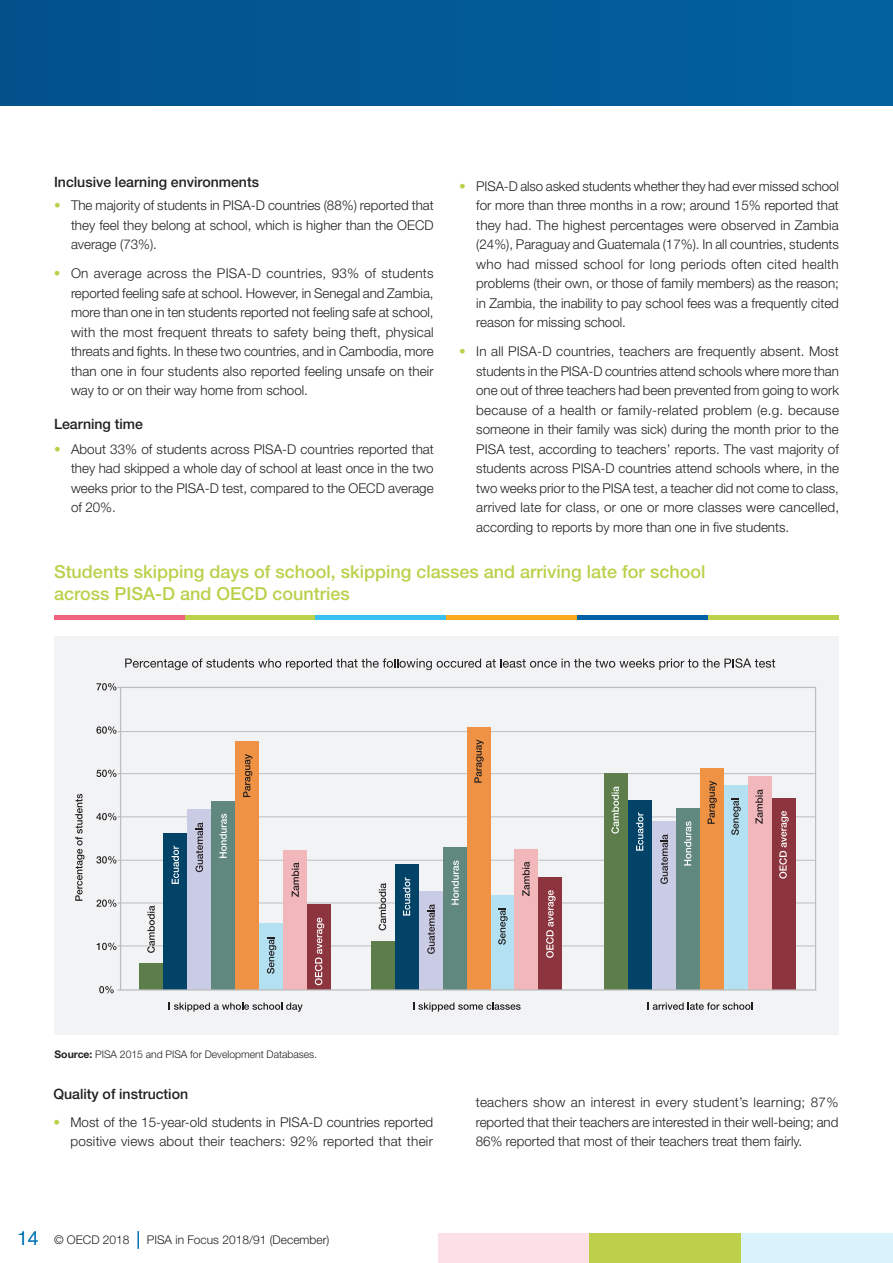
<style>
.page{position:relative;width:893px;height:1263px;background:#fff}
.page>*{position:absolute;margin:0;border:0;box-sizing:border-box;transform-origin:0 0}
.t1{font:500 18px/21.6px "Helvetica Neue LT Std";color:#bdd04c}
.t2{font:500 14.25px "Helvetica Neue LT Std";color:#231f20}
.t3{font:300 13.5px/19.5px "Helvetica Neue LT Std";color:#231f20;text-align:justify}
.t4{font:300 13.5px/19.5px "Helvetica Neue LT Std";letter-spacing:.02em;color:#231f20;text-align:right}
.t5{font:300 12px "Helvetica Neue LT Std";color:#231f20}
.t6{font:300 10.5px "Helvetica Neue LT Std";color:#231f20}
.s1{color:#bdd04c}
.s2{font-weight:700}
.s3{font-size:19.5px;color:#0073b6}
</style>
<div class="page">
<svg style="left:137px;top:1231px;width:2px;height:18px"></svg>
<div style="left:0;top:0;width:893px;height:105px;background:#025995"></div>
<div style="left:438px;top:1233px;width:151px;height:30px;background:#fbe1e6"></div>
<div style="left:589px;top:1233px;width:152px;height:30px;background:#bdd04c"></div>
<div style="left:741px;top:1233px;width:152px;height:30px;background:#d9f2fb"></div>
<hr style="left:892px;top:1233px;width:1px;height:30px;background:#f9a91b">
<div style="left:54px;top:615px;width:131px;height:5px;background:#f06380"></div>
<div style="left:185px;top:615px;width:131px;height:5px;background:#bdd04c"></div>
<div style="left:316px;top:615px;width:130px;height:5px;background:#39c0f0"></div>
<div style="left:446px;top:615px;width:131px;height:5px;background:#f9a91b"></div>
<div style="left:577px;top:615px;width:131px;height:5px;background:#0062a7"></div>
<div style="left:708px;top:615px;width:131px;height:5px;background:#bdd04c"></div>
<div style="left:54px;top:636px;width:785px;height:399px;background:#f2f3f4"></div>
<hr style="left:121px;top:731px;width:695px;height:1px;background:#bcbdc0">
<hr style="left:121px;top:773px;width:695px;height:1px;background:#bcbdc0">
<hr style="left:121px;top:816px;width:695px;height:1px;background:#bcbdc0">
<hr style="left:121px;top:860px;width:695px;height:1px;background:#bcbdc0">
<hr style="left:121px;top:903px;width:695px;height:1px;background:#bcbdc0">
<hr style="left:121px;top:945px;width:695px;height:1px;background:#bcbdc0">
<div style="left:139px;top:963px;width:24px;height:27px;background:#5d7e4b"></div>
<div style="left:163px;top:833px;width:24px;height:157px;background:#034367"></div>
<div style="left:187px;top:810px;width:24px;height:180px;background:#cacbe5"></div>
<div style="left:211px;top:801px;width:24px;height:189px;background:#61887f"></div>
<div style="left:235px;top:741px;width:24px;height:249px;background:#f09244"></div>
<div style="left:259px;top:924px;width:24px;height:66px;background:#b4e1f2"></div>
<div style="left:283px;top:850px;width:24px;height:140px;background:#f1b7bb"></div>
<div style="left:307px;top:904px;width:24px;height:86px;background:#8d353f"></div>
<div style="left:371px;top:941px;width:24px;height:49px;background:#5d7e4b"></div>
<div style="left:395px;top:864px;width:24px;height:126px;background:#034367"></div>
<div style="left:419px;top:892px;width:24px;height:98px;background:#cacbe5"></div>
<div style="left:443px;top:848px;width:24px;height:142px;background:#61887f"></div>
<div style="left:467px;top:727px;width:23px;height:263px;background:#f09244"></div>
<div style="left:490px;top:895px;width:24px;height:95px;background:#b4e1f2"></div>
<div style="left:514px;top:849px;width:24px;height:141px;background:#f1b7bb"></div>
<div style="left:538px;top:877px;width:24px;height:113px;background:#8d353f"></div>
<div style="left:604px;top:774px;width:24px;height:216px;background:#5d7e4b"></div>
<div style="left:628px;top:800px;width:24px;height:190px;background:#034367"></div>
<div style="left:652px;top:822px;width:24px;height:168px;background:#cacbe5"></div>
<div style="left:676px;top:808px;width:24px;height:182px;background:#61887f"></div>
<div style="left:700px;top:768px;width:24px;height:222px;background:#f09244"></div>
<div style="left:724px;top:785px;width:24px;height:205px;background:#b4e1f2"></div>
<div style="left:748px;top:777px;width:24px;height:213px;background:#f1b7bb"></div>
<div style="left:772px;top:798px;width:24px;height:192px;background:#8d353f"></div>
<svg style="left:169px;top:1002px;width:134px;height:10px"></svg>
<svg style="left:413px;top:1002px;width:108px;height:9px"></svg>
<svg style="left:648px;top:1002px;width:104px;height:8px"></svg>
<svg style="left:75px;top:794px;width:9px;height:107px"></svg>
<svg style="left:125px;top:658px;width:650px;height:12px"></svg>
<svg style="left:96px;top:683px;width:25px;height:7px"></svg>
<svg style="left:96px;top:726px;width:25px;height:8px"></svg>
<svg style="left:96px;top:769px;width:25px;height:8px"></svg>
<svg style="left:96px;top:813px;width:25px;height:7px"></svg>
<svg style="left:96px;top:856px;width:25px;height:8px"></svg>
<svg style="left:96px;top:899px;width:25px;height:8px"></svg>
<svg style="left:97px;top:943px;width:24px;height:7px"></svg>
<svg style="left:99px;top:986px;width:22px;height:7px"></svg>
<svg style="left:147px;top:905px;width:8px;height:48px"></svg>
<svg style="left:172px;top:846px;width:7px;height:38px"></svg>
<svg style="left:195px;top:822px;width:8px;height:50px"></svg>
<svg style="left:219px;top:814px;width:8px;height:44px"></svg>
<svg style="left:243px;top:754px;width:9px;height:43px"></svg>
<svg style="left:267px;top:937px;width:9px;height:37px"></svg>
<svg style="left:292px;top:862px;width:7px;height:35px"></svg>
<svg style="left:315px;top:917px;width:9px;height:68px"></svg>
<svg style="left:379px;top:883px;width:7px;height:47px"></svg>
<svg style="left:403px;top:877px;width:7px;height:38px"></svg>
<svg style="left:427px;top:904px;width:8px;height:50px"></svg>
<svg style="left:451px;top:860px;width:8px;height:45px"></svg>
<svg style="left:474px;top:740px;width:10px;height:43px"></svg>
<svg style="left:498px;top:908px;width:10px;height:37px"></svg>
<svg style="left:522px;top:862px;width:8px;height:34px"></svg>
<svg style="left:546px;top:890px;width:9px;height:68px"></svg>
<svg style="left:611px;top:786px;width:8px;height:47px"></svg>
<svg style="left:636px;top:812px;width:7px;height:39px"></svg>
<svg style="left:660px;top:834px;width:8px;height:50px"></svg>
<svg style="left:684px;top:821px;width:7px;height:44px"></svg>
<svg style="left:707px;top:781px;width:10px;height:43px"></svg>
<svg style="left:731px;top:799px;width:10px;height:36px"></svg>
<svg style="left:755px;top:789px;width:8px;height:35px"></svg>
<svg style="left:779px;top:811px;width:10px;height:67px"></svg>
<p class="t2" style="left:54px;top:173px;width:207px">Inclusive learning environments</p>
<p class="t3" style="left:71px;top:195px;width:364px;text-indent:-17px"><span class="s1">•</span> The majority of students in PISA-D countries (88%) reported that they feel they belong at school, which is higher than the OECD average (73%).</p>
<p class="t3" style="left:71px;top:263px;width:364px;text-indent:-17px"><span class="s1">•</span> On average across the PISA-D countries, 93% of students reported feeling safe at school. However, in Senegal and Zambia, more than one in ten students reported not feeling safe at school, with the most frequent threats to safety being theft, physical threats and fights. In these two countries, and in Cambodia, more than one in four students also reported feeling unsafe on their way to or on their way home from school.</p>
<p class="t2" style="left:54px;top:415px;width:90px">Learning time</p>
<p class="t3" style="left:71px;top:439px;width:364px;text-indent:-17px"><span class="s1">•</span> About 33% of students across PISA-D countries reported that they had skipped a whole day of school at least once in the two weeks prior to the PISA-D test, compared to the OECD average of 20%.</p>
<p class="t3" style="left:476px;top:176px;width:364px;text-indent:-17px"><span class="s1">•</span> PISA-D also asked students whether they had ever missed school for more than three months in a row; around 15% reported that they had. The highest percentages were observed in Zambia (24%), Paraguay and Guatemala (17%). In all countries, students who had missed school for long periods often cited health problems (their own, or those of family members) as the reason; in Zambia, the inability to pay school fees was a frequently cited reason for missing school.</p>
<p class="t3" style="left:476px;top:341px;width:364px;text-indent:-17px"><span class="s1">•</span> In all PISA-D countries, teachers are frequently absent. Most students in the PISA-D countries attend schools where more than one out of three teachers had been prevented from going to work because of a health or family-related problem (e.g. because someone in their family was sick) during the month prior to the PISA test, according to teachers’ reports. The vast majority of students across PISA-D countries attend schools where, in the two weeks prior to the PISA test, a teacher did not come to class, arrived late for class, or one or more classes were cancelled, according to reports by more than one in five students.</p>
<h1 class="t1" style="left:54px;top:561px;width:653px">Students skipping days of school, skipping classes and arriving late for school across PISA-D and OECD countries</h1>
<p class="t6" style="left:55px;top:1048px;width:264px"><span class="s2">Source:</span> PISA 2015 and PISA for Development Databases.</p>
<p class="t2" style="left:53px;top:1085px;width:136px">Quality of instruction</p>
<p class="t4" style="left:53px;top:1112px;width:381px"><span class="s1">•</span> Most of the 15-year-old students in PISA-D countries reported positive views about their teachers: 92% reported that their</p>
<p class="t5" style="left:17px;top:1233px;width:114px"><span class="s3">14</span> © OECD 2018</p>
<p class="t5" style="left:147px;top:1233px;width:184px">PISA in Focus 2018/91 (December)</p>
<p class="t3" style="left:476px;top:1092px;width:364px">teachers show an interest in every student’s learning; 87% reported that their teachers are interested in their well-being; and 86% reported that most of their teachers treat them fairly.</p>
</div>
